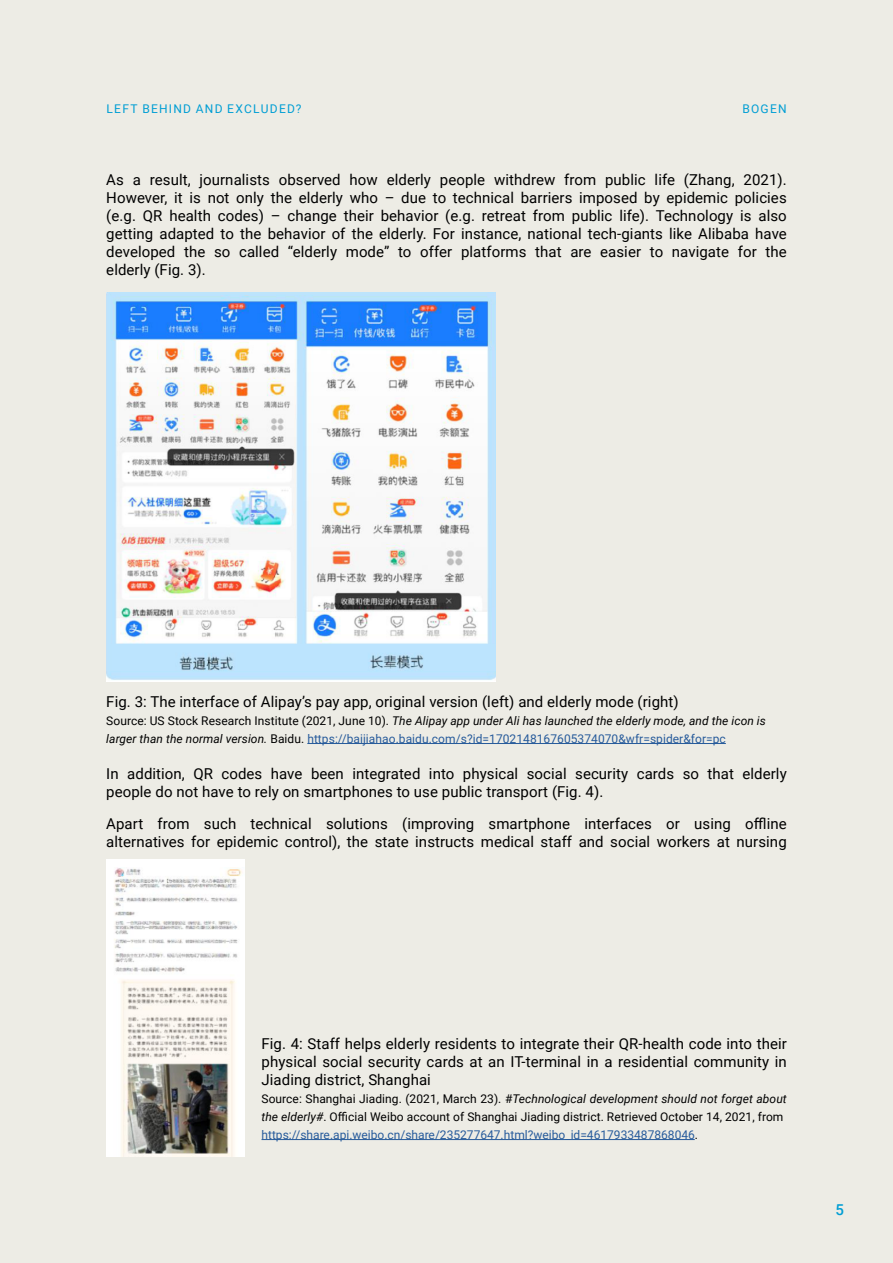
<style>
.page{position:relative;width:893px;height:1263px;background:#edece5}
.page>*{position:absolute;margin:0;border:0;box-sizing:border-box;transform-origin:0 0}
.t1{font:15px/18px "Roboto";letter-spacing:.005em;color:#000;text-align:justify}
.t2{font:500 15px "Roboto";color:#009ed4}
.t3{font:12px/18px "Roboto";color:#000}
.t4{font:italic 12px/18px "Roboto";letter-spacing:.005em;color:#000}
.t5{font:12px "Roboto";letter-spacing:.105em;color:#009ed4}
.s1{font-style:normal}
.s2{font-style:normal;color:#275b9b}
.s3{font-style:italic}
.s4{color:#275b9b}
</style>
<div class="page">
<hr style="left:307px;top:743px;width:419px;height:1px;background:#275b9b">
<img style="left:106px;top:293px;width:389px;height:388px">
<img style="left:106px;top:859px;width:139px;height:298px">
<hr style="left:261px;top:1139px;width:434px;height:1px;background:#275b9b">
<p class="t5" style="left:107px;top:100px;width:197px">LEFT BEHIND AND EXCLUDED?</p>
<p class="t5" style="left:742px;top:100px;width:46px">BOGEN</p>
<p class="t1" style="left:106px;top:170px;width:682px">As a result, journalists observed how elderly people withdrew from public life (Zhang, 2021).<br>However, it is not only the elderly who – due to technical barriers imposed by epidemic policies (e.g. QR health codes) – change their behavior (e.g. retreat from public life). Technology is also getting adapted to the behavior of the elderly. For instance, national tech-giants like Alibaba have developed the so called “elderly mode” to offer platforms that are easier to navigate for the elderly (Fig. 3).</p>
<p class="t1" style="left:106px;top:692px;width:574px">Fig. 3: The interface of Alipay’s pay app, original version (left) and elderly mode (right)</p>
<p class="t4" style="left:106px;top:711px;width:661px"><span class="s1">Source: US Stock Research Institute (2021, June 10).</span> The Alipay app under Ali has launched the elderly mode, and the icon is larger than the normal version. <span class="s1">Baidu.</span> <span class="s2">https://baijiahao.baidu.com/s?id=1702148167605374070&amp;wfr=spider&amp;for=pc</span></p>
<p class="t1" style="left:106px;top:764px;width:682px">In addition, QR codes have been integrated into physical social security cards so that elderly people do not have to rely on smartphones to use public transport (Fig. 4).</p>
<p class="t1" style="left:106px;top:814px;width:682px">Apart from such technical solutions (improving smartphone interfaces or using offline alternatives for epidemic control), the state instructs medical staff and social workers at nursing</p>
<p class="t1" style="left:261px;top:1034px;width:527px">Fig. 4: Staff helps elderly residents to integrate their QR-health code into their physical social security cards at an IT-terminal in a residential community in Jiading district, Shanghai</p>
<p class="t3" style="left:261px;top:1089px;width:527px">Source: Shanghai Jiading. (2021, March 23). #<span class="s3">Technological development should not forget about the elderly#</span>. Official Weibo account of Shanghai Jiading district. Retrieved October 14, 2021, from <span class="s4">https://share.api.weibo.cn/share/235277647.html?weibo_id=4617933487868046</span>.</p>
<p class="t2" style="left:836px;top:1199px;width:10px">5</p>
</div>
